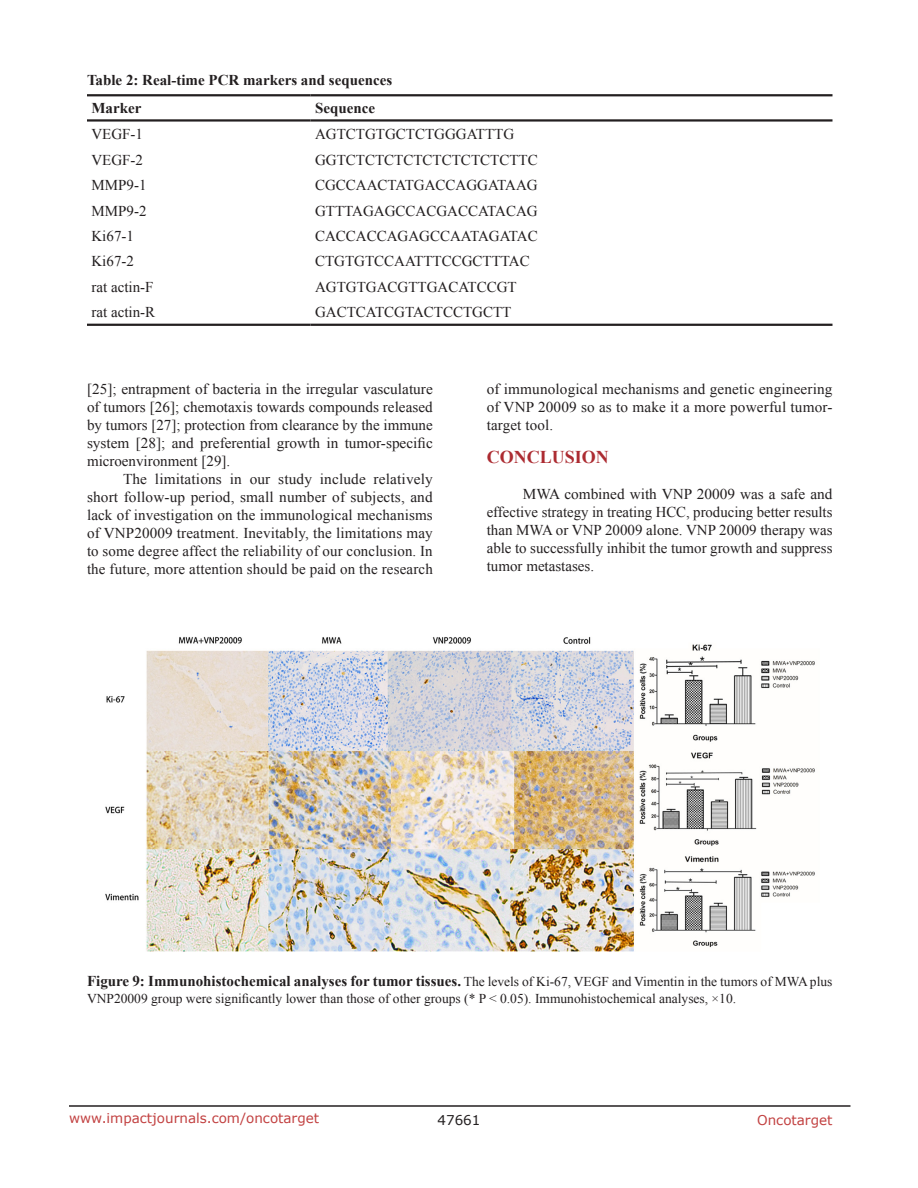
<style>
.page{position:relative;width:918px;height:1188px;background:#fff}
.page>*{position:absolute;margin:0;border:0;box-sizing:border-box;transform-origin:0 0}
.Heading{font:700 18px "Times New Roman";color:#ac2b31}
.BodyText{font:15px/18px "Times New Roman";color:#231f20;text-align:justify}
.TableText1{font:15px "Times New Roman";color:#231f20}
.Table_head{font:700 15px "Times New Roman";color:#231f20}
.TableText1_Center{font:15px "Times New Roman";color:#231f20}
.Table_head_centre{font:700 15px "Times New Roman";color:#231f20}
.figuretext{font:13.5px/16.2px "Times New Roman";color:#231f20}
.t1{font:13.5px "Verdana";color:#c24141}
.t2{font:13.5px "Verdana";color:#231f20}
.s1{font-weight:700;font-size:15px}
</style>
<div class="page">
<hr style="left:69px;top:1105px;width:781px;height:2px;background:#231f20">
<img style="left:105px;top:636px;width:710px;height:316px">
<svg style="left:87px;top:96px;width:745px;height:1px"></svg>
<hr style="left:87px;top:94px;width:224px;height:2px;background:#231f20">
<hr style="left:311px;top:94px;width:521px;height:2px;background:#231f20">
<hr style="left:87px;top:119px;width:224px;height:3px;background:#231f20">
<hr style="left:311px;top:119px;width:521px;height:3px;background:#231f20">
<hr style="left:87px;top:324px;width:224px;height:2px;background:#231f20">
<hr style="left:311px;top:324px;width:521px;height:2px;background:#231f20">
<p class="Table_head" style="left:87px;top:70px;width:307px">Table 2: Real-time PCR markers and sequences</p>
<p class="Table_head" style="left:92px;top:98px;width:51px">Marker</p>
<p class="Table_head_centre" style="left:315px;top:98px;width:61px">Sequence</p>
<p class="TableText1" style="left:92px;top:124px;width:53px">VEGF-1</p>
<p class="TableText1" style="left:315px;top:124px;width:201px">AGTCTGTGCTCTGGGATTTG</p>
<p class="TableText1" style="left:92px;top:150px;width:53px">VEGF-2</p>
<p class="TableText1" style="left:315px;top:150px;width:224px">GGTCTCTCTCTCTCTCTCTCTTC</p>
<p class="TableText1" style="left:92px;top:175px;width:57px">MMP9-1</p>
<p class="TableText1" style="left:315px;top:175px;width:224px">CGCCAACTATGACCAGGATAAG</p>
<p class="TableText1" style="left:92px;top:201px;width:57px">MMP9-2</p>
<p class="TableText1" style="left:315px;top:201px;width:224px">GTTTAGAGCCACGACCATACAG</p>
<p class="TableText1" style="left:92px;top:226px;width:44px">Ki67-1</p>
<p class="TableText1" style="left:315px;top:226px;width:224px">CACCACCAGAGCCAATAGATAC</p>
<p class="TableText1" style="left:92px;top:251px;width:44px">Ki67-2</p>
<p class="TableText1" style="left:315px;top:251px;width:216px">CTGTGTCCAATTTCCGCTTTAC</p>
<p class="TableText1" style="left:92px;top:277px;width:64px">rat actin-F</p>
<p class="TableText1" style="left:315px;top:277px;width:203px">AGTGTGACGTTGACATCCGT</p>
<p class="TableText1" style="left:92px;top:302px;width:65px">rat actin-R</p>
<p class="TableText1_Center" style="left:315px;top:302px;width:198px">GACTCATCGTACTCCTGCTT</p>
<p class="BodyText" style="left:87px;top:379px;width:347px">[25]; entrapment of bacteria in the irregular vasculature of tumors [26]; chemotaxis towards compounds released by tumors [27]; protection from clearance by the immune system [28]; and preferential growth in tumor-specific microenvironment [29].</p>
<p class="BodyText" style="left:87px;top:469px;width:347px;text-indent:36px">The limitations in our study include relatively short follow-up period, small number of subjects, and lack of investigation on the immunological mechanisms of VNP20009 treatment. Inevitably, the limitations may to some degree affect the reliability of our conclusion. In the future, more attention should be paid on the research</p>
<p class="BodyText" style="left:487px;top:379px;width:347px">of immunological mechanisms and genetic engineering of VNP 20009 so as to make it a more powerful tumor&shy;target tool.</p>
<p class="Heading" style="left:487px;top:445px;width:124px">CONCLUSION</p>
<p class="BodyText" style="left:487px;top:485px;width:347px;text-indent:36px">MWA combined with VNP 20009 was a safe and effective strategy in treating HCC, producing better results than MWA or VNP 20009 alone. VNP 20009 therapy was able to successfully inhibit the tumor growth and suppress tumor metastases.</p>
<p class="figuretext" style="left:87px;top:974px;width:747px"><span class="s1">Figure 9: Immunohistochemical analyses for tumor tissues.</span> The levels of Ki-67, VEGF and Vimentin in the tumors of MWA plus<br>VNP20009 group were significantly lower than those of other groups (* P &lt; 0.05). Immunohistochemical analyses, ×10.</p>
<p class="t1" style="left:69px;top:1109px;width:252px">www.impactjournals.com/oncotarget</p>
<p class="t2" style="left:438px;top:1111px;width:44px">47661</p>
<p class="t1" style="left:757px;top:1111px;width:77px">Oncotarget</p>
</div>
